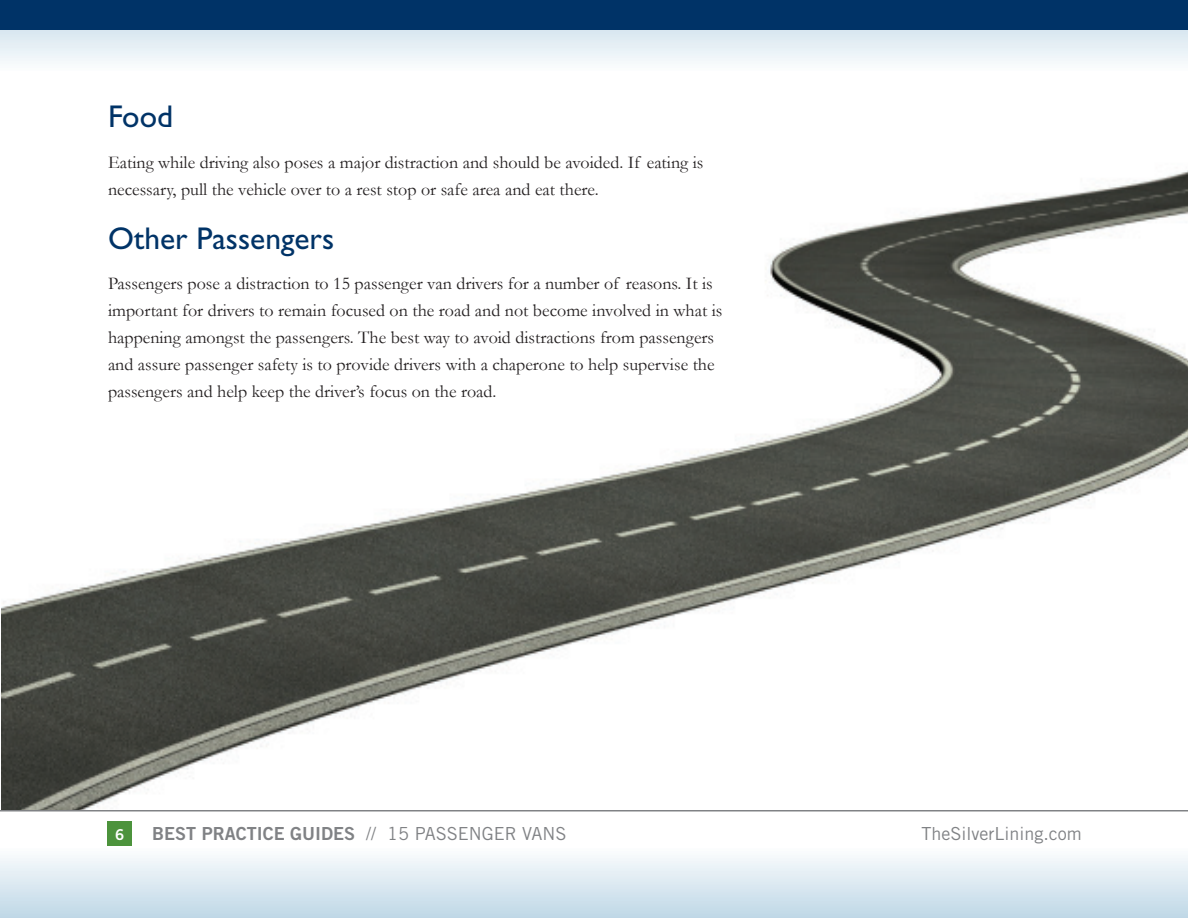
<style>
.page{position:relative;width:1188px;height:918px;background:#fff}
.page>*{position:absolute;margin:0;border:0;box-sizing:border-box;transform-origin:0 0}
.t1{font:31.5px "Gill Sans";color:#003367}
.t2{font:18px/27px "Garamond";color:#231f20}
.t3{font:18px "Trade Gothic Bold Two";color:#808285}
.t4{font:18px "Trade Gothic";color:#808285}
.t5{font:15px "Trade Gothic Bold Two";color:#fff}
.s1{font-family:"Trade Gothic"}
</style>
<div class="page">
<hr style="left:0;top:810px;width:1188px;height:2px;background:#808285">
<div style="left:0;top:842px;width:1188px;height:76px;background:linear-gradient(to bottom,#fff,#bfd8e7)"></div>
<div style="left:108px;top:822px;width:24px;height:24px;background:#4c933c"></div>
<svg style="left:0;top:30px;width:1188px;height:31px"></svg>
<div style="left:0;top:0;width:1188px;height:30px;background:#003367"></div>
<img style="left:1px;top:170px;width:1187px;height:640px">
<h1 class="t1" style="left:108px;top:99px;width:67px">Food</h1>
<p class="t2" style="left:108px;top:149px;width:597px">Eating while driving also poses a major distraction and should be avoided. If eating is necessary, pull the vehicle over to a rest stop or safe area and eat there.</p>
<h1 class="t1" style="left:108px;top:220px;width:228px">Other Passengers</h1>
<p class="t2" style="left:108px;top:270px;width:616px">Passengers pose a distraction to 15 passenger van drivers for a number of reasons. It is important for drivers to remain focused on the road and not become involved in what is happening amongst the passengers. The best way to avoid distractions from passengers and assure passenger safety is to provide drivers with a chaperone to help supervise the passengers and help keep the driver’s focus on the road.</p>
<p class="t5" style="left:115px;top:825px;width:11px">6</p>
<p class="t3" style="left:152px;top:823px;width:416px">BEST PRACTICE GUIDES <span class="s1">// 15 PASSENGER VANS</span></p>
<p class="t4" style="left:921px;top:822px;width:162px">TheSilverLining.com</p>
</div>
